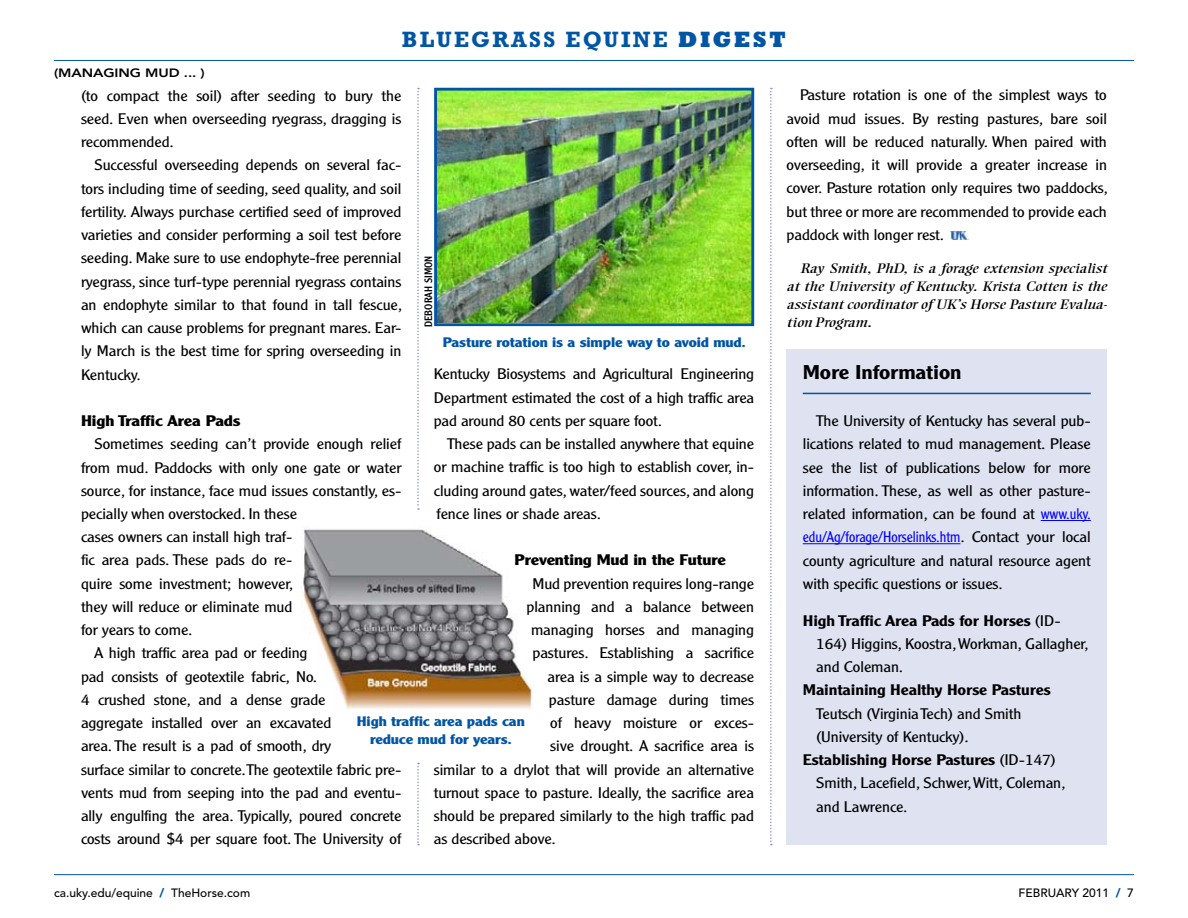
<style>
.page{position:relative;width:1188px;height:918px;background:#fff}
.page>*{position:absolute;margin:0;border:0;box-sizing:border-box;transform-origin:0 0}
.t1{font:700 22.5px "Rockwell Std";letter-spacing:.1em;color:#0055a4}
.t2{font:500 19.5px "Clearface Gothic LT Std";letter-spacing:-.005em;color:#000;scale:1.2 1}
.t3{font:300 15px/23.2px "Clearface Gothic LT Std";letter-spacing:-.005em;color:#000;text-align:justify;scale:1.2 1}
.t4{font:500 15px "Clearface Gothic LT Std";letter-spacing:-.005em;color:#000;scale:1.2 1}
.t5{font:700 15px "Clearface Gothic LT Std";letter-spacing:-.005em;color:#000;scale:1.2 1}
.t6{font:italic 13.5px/18px "Ellington MT Std";letter-spacing:-.005em;color:#000;text-align:justify;scale:1.2 1}
.t7{font:700 13.5px/18px "Clearface Gothic LT Std";letter-spacing:-.005em;color:#0055a4;text-align:center;scale:1.2 1}
.t8{font:500 12px "Avenir LT Std";color:#000}
.t9{font:800 12px "Avenir LT Std";letter-spacing:-.005em;color:#000;scale:1.2 1}
.t10{font:10.5px "Clearface Gothic LT Std";color:#000}
.s1{font-weight:800}
.s2{color:#00f}
.s3{font-weight:500}
.s4{font-weight:300}
.s5{font-weight:900;color:#0055a4}
</style>
<div class="page">
<hr style="left:54px;top:874px;width:1080px;height:1px;background:#0055a4">
<hr style="left:54px;top:60px;width:1080px;height:1px;background:#0055a4">
<img style="left:302px;top:529px;width:232px;height:180px">
<img style="left:951px;top:232px;width:17px;height:8px">
<img style="left:438px;top:92px;width:312px;height:230px">
<div style="left:434px;top:88px;width:320px;height:238px;border:3px solid #0055a4"></div>
<svg style="left:770px;top:88px;width:2px;height:757px"></svg>
<svg style="left:417px;top:763px;width:2px;height:82px"></svg>
<svg style="left:417px;top:88px;width:2px;height:422px"></svg>
<div style="left:787px;top:349px;width:320px;height:496px;background:#dfe2f1"></div>
<hr style="left:803px;top:393px;width:288px;height:1px;background:#0055a4">
<hr style="left:1041px;top:520px;width:50px;height:1px;background:#00f">
<hr style="left:803px;top:543px;width:157px;height:1px;background:#00f">
<p class="t9" style="left:54px;top:65px;width:127px">(MANAGING MUD ... )</p>
<h1 class="t1" style="left:402px;top:26px;width:296px">BLUEGRASS EQUINE <span class="s1">digest</span></h1>
<p class="t3" style="left:81px;top:84px;width:269px">(to compact the soil) after seeding to bury the seed. Even when overseeding ryegrass, dragging is recommended.</p>
<p class="t3" style="left:81px;top:153px;width:269px;text-indent:14px">Successful overseeding depends on several fac&shy;tors including time of seeding, seed quality, and soil fertility. Always purchase certified seed of improved varieties and consider performing a soil test before seeding. Make sure to use endophyte-free perennial ryegrass, since turf-type perennial ryegrass contains an endophyte similar to that found in tall fescue, which can cause problems for pregnant mares. Ear&shy;ly March is the best time for spring overseeding in Kentucky.</p>
<p class="t5" style="left:81px;top:412px;width:134px">High Traffic Area Pads</p>
<p class="t3" style="left:94px;top:432px;width:257px">Sometimes seeding can’t provide enough relief</p>
<p class="t3" style="left:81px;top:456px;width:268px">from mud. Paddocks with only one gate or water</p>
<p class="t3" style="left:81px;top:479px;width:269px">source, for instance, face mud issues constantly, es-</p>
<p class="t3" style="left:81px;top:502px;width:181px">pecially when overstocked. In these</p>
<p class="t3" style="left:81px;top:525px;width:178px">cases owners can install high traf-</p>
<p class="t3" style="left:81px;top:549px;width:178px">fic area pads. These pads do re-</p>
<p class="t3" style="left:81px;top:572px;width:178px">quire some investment; however,</p>
<p class="t3" style="left:81px;top:595px;width:178px">they will reduce or eliminate mud</p>
<p class="t3" style="left:81px;top:618px;width:94px">for years to come.</p>
<p class="t3" style="left:94px;top:642px;width:179px">A high traffic area pad or feeding</p>
<p class="t3" style="left:81px;top:665px;width:198px">pad consists of geotextile fabric, No.</p>
<p class="t3" style="left:81px;top:688px;width:205px">4 crushed stone, and a dense grade</p>
<p class="t3" style="left:81px;top:711px;width:210px">aggregate installed over an excavated</p>
<p class="t3" style="left:81px;top:735px;width:210px">area. The result is a pad of smooth, dry</p>
<p class="t3" style="left:81px;top:758px;width:269px">surface similar to concrete. The geotextile fabric pre-</p>
<p class="t3" style="left:81px;top:781px;width:268px">vents mud from seeping into the pad and eventu-</p>
<p class="t3" style="left:81px;top:804px;width:269px">ally engulfing the area. Typically, poured concrete</p>
<p class="t3" style="left:81px;top:828px;width:269px">costs around $4 per square foot. The University of</p>
<p class="t10" style="left:422px;top:327px;width:73px;rotate:-90deg">DEBORAH SIMON</p>
<p class="t7" style="left:443px;top:334px;width:254px">Pasture rotation is a simple way to avoid mud.</p>
<p class="t3" style="left:434px;top:363px;width:269px">Kentucky Biosystems and Agricultural Engineering Department estimated the cost of a high traffic area pad around 80 cents per square foot.</p>
<p class="t3" style="left:434px;top:432px;width:268px;text-indent:14px">These pads can be installed anywhere that equine or machine traffic is too high to establish cover, in&shy;cluding around gates, water/feed sources, and along fence lines or shade areas.</p>
<p class="t5" style="left:514px;top:551px;width:178px">Preventing Mud in the -Future</p>
<p class="t3" style="left:532px;top:572px;width:186px">Mud prevention requires long-range</p>
<p class="t3" style="left:526px;top:595px;width:191px">planning and a balance between</p>
<p class="t3" style="left:531px;top:618px;width:187px">managing horses and managing</p>
<p class="t3" style="left:532px;top:642px;width:186px">pastures. Establishing a sacrifice</p>
<p class="t3" style="left:547px;top:665px;width:174px">area is a simple way to decrease</p>
<p class="t3" style="left:549px;top:688px;width:173px">pasture damage during times</p>
<p class="t3" style="left:550px;top:711px;width:172px">of heavy moisture or exces-</p>
<p class="t3" style="left:550px;top:735px;width:171px">sive drought. A sacrifice area is</p>
<p class="t3" style="left:434px;top:758px;width:268px">similar to a drylot that will provide an alternative</p>
<p class="t3" style="left:434px;top:781px;width:269px">turnout space to pasture. Ideally, the sacrifice area</p>
<p class="t3" style="left:434px;top:804px;width:268px">should be prepared similarly to the high traffic pad</p>
<p class="t3" style="left:434px;top:828px;width:103px">as described above.</p>
<p class="t7" style="left:357px;top:712px;width:142px">High traffic area pads can reduce mud for years.</p>
<p class="t3" style="left:787px;top:84px;width:269px;text-indent:14px">Pasture rotation is one of the simplest ways to avoid mud issues. By resting pastures, bare soil often will be reduced naturally. When paired with overseeding, it will provide a greater increase in cover. Pasture rotation only requires two paddocks, but three or more are recommended to provide each paddock with longer rest.</p>
<p class="t6" style="left:787px;top:260px;width:269px;text-indent:13px">Ray Smith, PhD, is a forage extension specialist at the University of Kentucky. Krista Cotten is the assistant coordinator of UK’s Horse Pasture Evalua&shy;tion Program.</p>
<h2 class="t2" style="left:803px;top:360px;width:134px">More Information</h2>
<p class="t3" style="left:803px;top:409px;width:242px;text-indent:14px">The University of Kentucky has several pub&shy;lications related to mud management. Please see the list of publications below for more information. These, as well as other pasture&shy;related information, can be found at <span class="s2">www.uky. edu/Ag/forage/Horselinks.htm</span>. Contact your local county agriculture and natural resource agent with specific questions or issues.</p>
<p class="t3" style="left:816px;top:609px;width:228px;text-align:left;text-indent:-14px"><span class="s3">High Traffic Area Pads for Horses</span> (ID-<br>164) Higgins, Koostra, Workman, Gallagher, and Coleman.</p>
<p class="t4" style="left:803px;top:681px;width:208px">Maintaining Healthy Horse Pastures</p>
<p class="t3" style="left:816px;top:702px;width:172px">Teutsch (Virginia Tech) and Smith</p>
<p class="t3" style="left:816px;top:725px;width:128px">(University of Kentucky).</p>
<p class="t4" style="left:803px;top:750px;width:212px">Establishing Horse Pastures <span class="s4">(ID-147)</span></p>
<p class="t3" style="left:816px;top:771px;width:209px">Smith, Lacefield, Schwer, Witt, Coleman,</p>
<p class="t3" style="left:816px;top:795px;width:78px">and Lawrence.</p>
<p class="t8" style="left:54px;top:886px;width:198px">ca.uky.edu/equine <span class="s5">/</span> TheHorse.com</p>
<p class="t8" style="left:1019px;top:886px;width:117px">FEBRUARY 2011 <span class="s5">/</span> 7</p>
</div>
